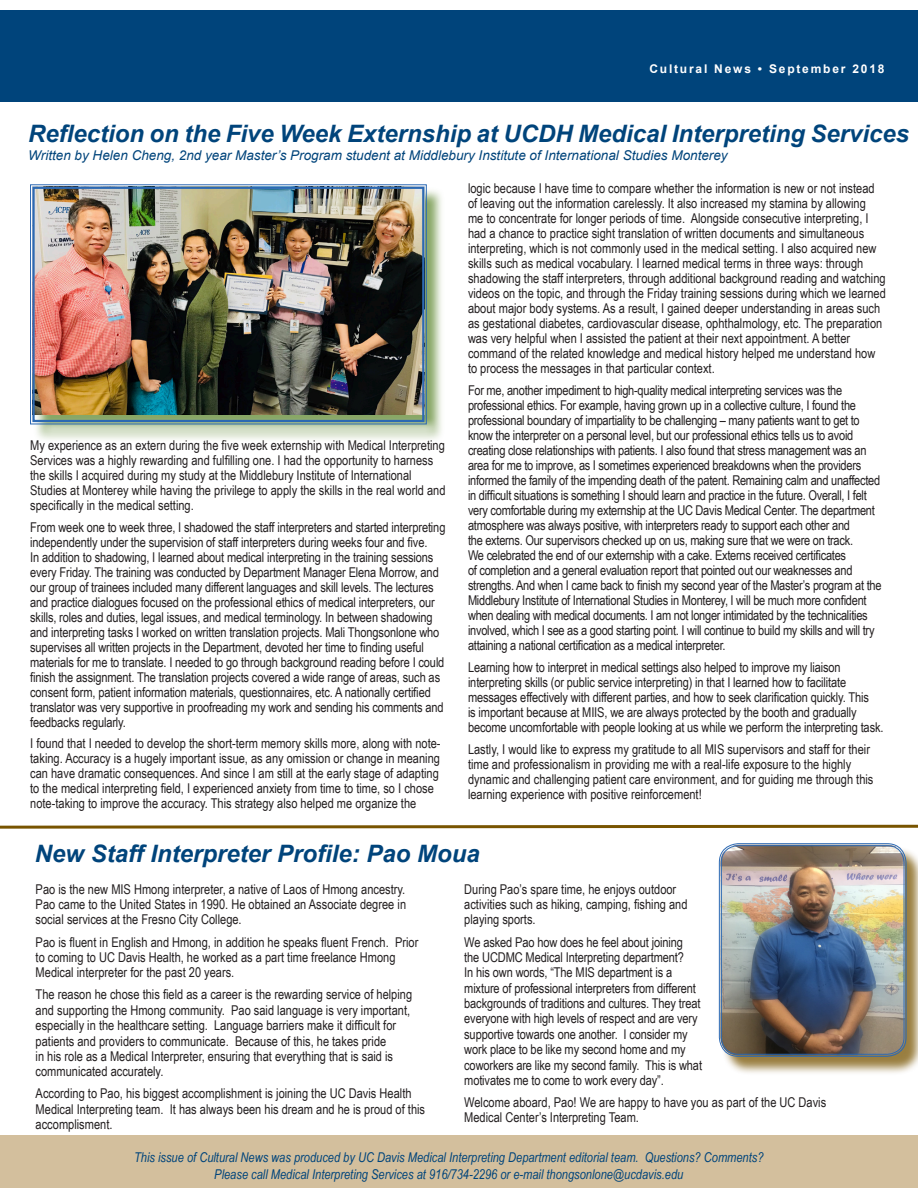
<style>
.page{position:relative;width:918px;height:1188px;background:#fff}
.page>*{position:absolute;margin:0;border:0;box-sizing:border-box;transform-origin:0 0}
.Headline_feature_lar{font:italic 700 24px "Arial";color:#00447b}
.Body_Text_Indent{font:13.5px/15px "Arial Narrow";letter-spacing:-.01em;color:#231f20}
.Body_Text_Indent-2{font:italic 13.5px "Arial Narrow";color:#00447b}
.Headline_feature_lar-2{font:italic 13.5px "Arial";color:#00447b}
.t1{font:700 12px "Arial";letter-spacing:.15em;color:#fff}
</style>
<div class="page">
<div style="left:0;top:1136px;width:918px;height:52px;background:#d3bf9d"></div>
<div style="left:0;top:10px;width:918px;height:91px;background:#00447b"></div>
<svg style="left:0;top:824px;width:918px;height:5px"></svg>
<div style="left:33px;top:187px;width:412px;height:256px;background:#618a34;opacity:.75"></div>
<img style="left:30px;top:184px;width:397px;height:241px">
<div style="left:32px;top:187px;width:392px;height:235px;border:2px solid #2c69b3"></div>
<div style="left:721px;top:846px;width:197px;height:230px;background:#785400;opacity:.75"></div>
<img style="left:720px;top:845px;width:185px;height:210px">
<div style="left:719px;top:843px;width:188px;height:214px;border:1px solid #2c69b3;border-radius:19px"></div>
<div style="left:721px;top:845px;width:184px;height:210px;border:1px solid #2c69b3;border-radius:17px"></div>
<p class="t1" style="left:649px;top:60px;width:237px">Cultural News • September 2018</p>
<p class="Headline_feature_lar" style="left:28px;top:117px;width:883px">Reflection on the Five Week Externship at UCDH Medical Interpreting Services</p>
<p class="Headline_feature_lar-2" style="left:28px;top:146px;width:701px">Written by Helen Cheng, 2nd year Master’s Program student at Middlebury Institute of International Studies Monterey</p>
<p class="Body_Text_Indent" style="left:30px;top:437px;width:417px">My experience as an extern during the five week externship with Medical Interpreting Services was a highly rewarding and fulfilling one. I had the opportunity to harness the skills I acquired during my study at the Middlebury Institute of International Studies at Monterey while having the privilege to apply the skills in the real world and specifically in the medical setting.</p>
<p class="Body_Text_Indent" style="left:30px;top:519px;width:417px">From week one to week three, I shadowed the staff interpreters and started interpreting independently under the supervision of staff interpreters during weeks four and five.<br>In addition to shadowing, I learned about medical interpreting in the training sessions every Friday. The training was conducted by Department Manager Elena Morrow, and our group of trainees included many different languages and skill levels. The lectures and practice dialogues focused on the professional ethics of medical interpreters, our skills, roles and duties, legal issues, and medical terminology. In between shadowing and interpreting tasks I worked on written translation projects. Mali Thongsonlone who supervises all written projects in the Department, devoted her time to finding useful materials for me to translate. I needed to go through background reading before I could finish the assignment. The translation projects covered a wide range of areas, such as consent form, patient information materials, questionnaires, etc. A nationally certified translator was very supportive in proofreading my work and sending his comments and feedbacks regularly.</p>
<p class="Body_Text_Indent" style="left:30px;top:736px;width:412px">I found that I needed to develop the short-term memory skills more, along with note&shy;taking. Accuracy is a hugely important issue, as any omission or change in meaning can have dramatic consequences. And since I am still at the early stage of adapting to the medical interpreting field, I experienced anxiety from time to time, so I chose note-taking to improve the accuracy. This strategy also helped me organize the</p>
<p class="Body_Text_Indent" style="left:468px;top:181px;width:419px">logic because I have time to compare whether the information is new or not instead of leaving out the information carelessly. It also increased my stamina by allowing<br>me to concentrate for longer periods of time. Alongside consecutive interpreting, I had a chance to practice sight translation of written documents and simultaneous interpreting, which is not commonly used in the medical setting. I also acquired new skills such as medical vocabulary. I learned medical terms in three ways: through shadowing the staff interpreters, through additional background reading and watching videos on the topic, and through the Friday training sessions during which we learned about major body systems. As a result, I gained deeper understanding in areas such as gestational diabetes, cardiovascular disease, ophthalmology, etc. The preparation was very helpful when I assisted the patient at their next appointment. A better command of the related knowledge and medical history helped me understand how to process the messages in that particular context.</p>
<p class="Body_Text_Indent" style="left:468px;top:382px;width:415px">For me, another impediment to high-quality medical interpreting services was the professional ethics. For example, having grown up in a collective culture, I found the professional boundary of impartiality to be challenging – many patients want to get to know the interpreter on a personal level, but our professional ethics tells us to avoid creating close relationships with patients. I also found that stress management was an area for me to improve, as I sometimes experienced breakdowns when the providers informed the family of the impending death of the patent. Remaining calm and unaffected in difficult situations is something I should learn and practice in the future. Overall, I felt very comfortable during my externship at the UC Davis Medical Center. The department atmosphere was always positive, with interpreters ready to support each other and<br>the externs. Our supervisors checked up on us, making sure that we were on track.<br>We celebrated the end of our externship with a cake. Externs received certificates<br>of completion and a general evaluation report that pointed out our weaknesses and strengths. And when I came back to finish my second year of the Master’s program at the Middlebury Institute of International Studies in Monterey, I will be much more confident when dealing with medical documents. I am not longer intimidated by the technicalities involved, which I see as a good starting point. I will continue to build my skills and will try attaining a national certification as a medical interpreter.</p>
<p class="Body_Text_Indent" style="left:468px;top:659px;width:417px">Learning how to interpret in medical settings also helped to improve my liaison interpreting skills (or public service interpreting) in that I learned how to facilitate messages effectively with different parties, and how to seek clarification quickly. This<br>is important because at MIIS, we are always protected by the booth and gradually become uncomfortable with people looking at us while we perform the interpreting task.</p>
<p class="Body_Text_Indent" style="left:468px;top:741px;width:407px">Lastly, I would like to express my gratitude to all MIS supervisors and staff for their time and professionalism in providing me with a real-life exposure to the highly dynamic and challenging patient care environment, and for guiding me through this learning experience with positive reinforcement!</p>
<p class="Headline_feature_lar" style="left:35px;top:837px;width:446px">New Staff Interpreter Profile: Pao Moua</p>
<p class="Body_Text_Indent" style="left:36px;top:881px;width:372px;text-align:justify">Pao is the new MIS Hmong interpreter, a native of Laos of Hmong ancestry.<br>Pao came to the United States in 1990. He obtained an Associate degree in social services at the Fresno City College.</p>
<p class="Body_Text_Indent" style="left:36px;top:934px;width:384px">Pao is fluent in English and Hmong, in addition he speaks fluent French. Prior to coming to UC Davis Health, he worked as a part time freelance Hmong<br>Medical interpreter for the past 20 years.</p>
<p class="Body_Text_Indent" style="left:36px;top:987px;width:378px">The reason he chose this field as a career is the rewarding service of helping and supporting the Hmong community. Pao said language is very important, especially in the healthcare setting. Language barriers make it difficult for patients and providers to communicate. Because of this, he takes pride<br>in his role as a Medical Interpreter, ensuring that everything that is said is communicated accurately.</p>
<p class="Body_Text_Indent" style="left:36px;top:1086px;width:391px">According to Pao, his biggest accomplishment is joining the UC Davis Health<br>Medical Interpreting team. It has always been his dream and he is proud of this accomplisment.</p>
<p class="Body_Text_Indent" style="left:464px;top:881px;width:225px">During Pao’s spare time, he enjoys outdoor activities such as hiking, camping, fishing and playing sports.</p>
<p class="Body_Text_Indent" style="left:464px;top:934px;width:239px">We asked Pao how does he feel about joining<br>the UCDMC Medical Interpreting department?<br>In his own words, “The MIS department is a mixture of professional interpreters from different backgrounds of traditions and cultures. They treat everyone with high levels of respect and are very supportive towards one another. I consider my work place to be like my second home and my coworkers are like my second family. This is what motivates me to come to work every day”.</p>
<p class="Body_Text_Indent" style="left:464px;top:1094px;width:364px">Welcome aboard, Pao! We are happy to have you as part of the UC Davis<br>Medical Center’s Interpreting Team.</p>
<p class="Body_Text_Indent-2" style="left:134px;top:1148px;width:631px">This issue of Cultural News was produced by UC Davis Medical Interpreting Department editorial team. Questions? Comments?</p>
<p class="Body_Text_Indent-2" style="left:214px;top:1164px;width:471px">Please call Medical Interpreting Services at 916/734-2296 or e-mail thongsonlone@ucdavis.edu</p>
</div>
